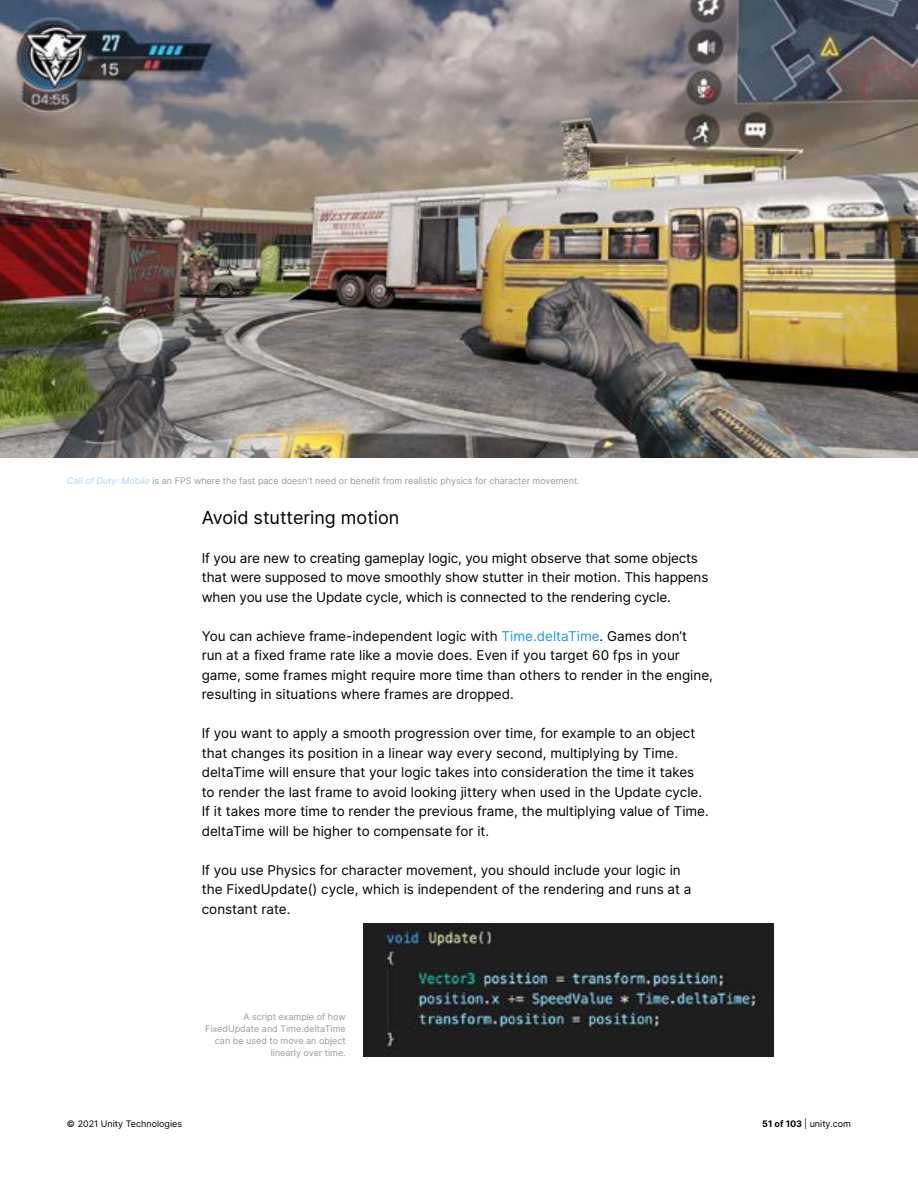
<style>
.page{position:relative;width:918px;height:1188px;background:#fff}
.page>*{position:absolute;margin:0;border:0;box-sizing:border-box;transform-origin:0 0}
.t1{font:18px "Inter";color:#000}
.t2{font:13.5px/19.5px "Inter";color:#000}
.t3{font:9px/12px "Inter";color:#999;text-align:right}
.t4{font:9px "Inter";color:#000}
.s1{font-style:italic;color:#a6d5fa}
.s2{color:#2196f3}
.s3{font-weight:700}
</style>
<div class="page">
<img style="left:0;top:0;width:918px;height:458px">
<img style="left:363px;top:924px;width:411px;height:132px">
<p class="t3" style="left:67px;top:474px;width:513px"><span class="s1">Call of Duty: Mobile</span> is an FPS where the fast pace doesn’t need or benefit from realistic physics for character movement.</p>
<h1 class="t1" style="left:202px;top:504px;width:199px">Avoid stuttering motion</h1>
<p class="t2" style="left:202px;top:548px;width:508px">If you are new to creating gameplay logic, you might observe that some objects that were supposed to move smoothly show stutter in their motion. This happens when you use the Update cycle, which is connected to the rendering cycle.</p>
<p class="t2" style="left:202px;top:626px;width:513px">You can achieve frame-independent logic with <span class="s2">Time.deltaTime</span>. Games don’t<br>run at a fixed frame rate like a movie does. Even if you target 60 fps in your game, some frames might require more time than others to render in the engine, resulting in situations where frames are dropped.</p>
<p class="t2" style="left:202px;top:723px;width:507px">If you want to apply a smooth progression over time, for example to an object that changes its position in a linear way every second, multiplying by Time. deltaTime will ensure that your logic takes into consideration the time it takes to render the last frame to avoid looking jittery when used in the Update cycle.<br>If it takes more time to render the previous frame, the multiplying value of Time. deltaTime will be higher to compensate for it.</p>
<p class="t2" style="left:202px;top:860px;width:491px">If you use Physics for character movement, you should include your logic in the FixedUpdate() cycle, which is independent of the rendering and runs at a constant rate.</p>
<p class="t3" style="left:205px;top:1011px;width:142px">A script example of how<br>FixedUpdate and Time.deltaTime can be used to move an object linearly over time.</p>
<p class="t4" style="left:67px;top:1117px;width:117px">© 2021 Unity Technologies</p>
<p class="t4" style="left:762px;top:1117px;width:90px"><span class="s3">51 of 103</span> | unity.com</p>
</div>
